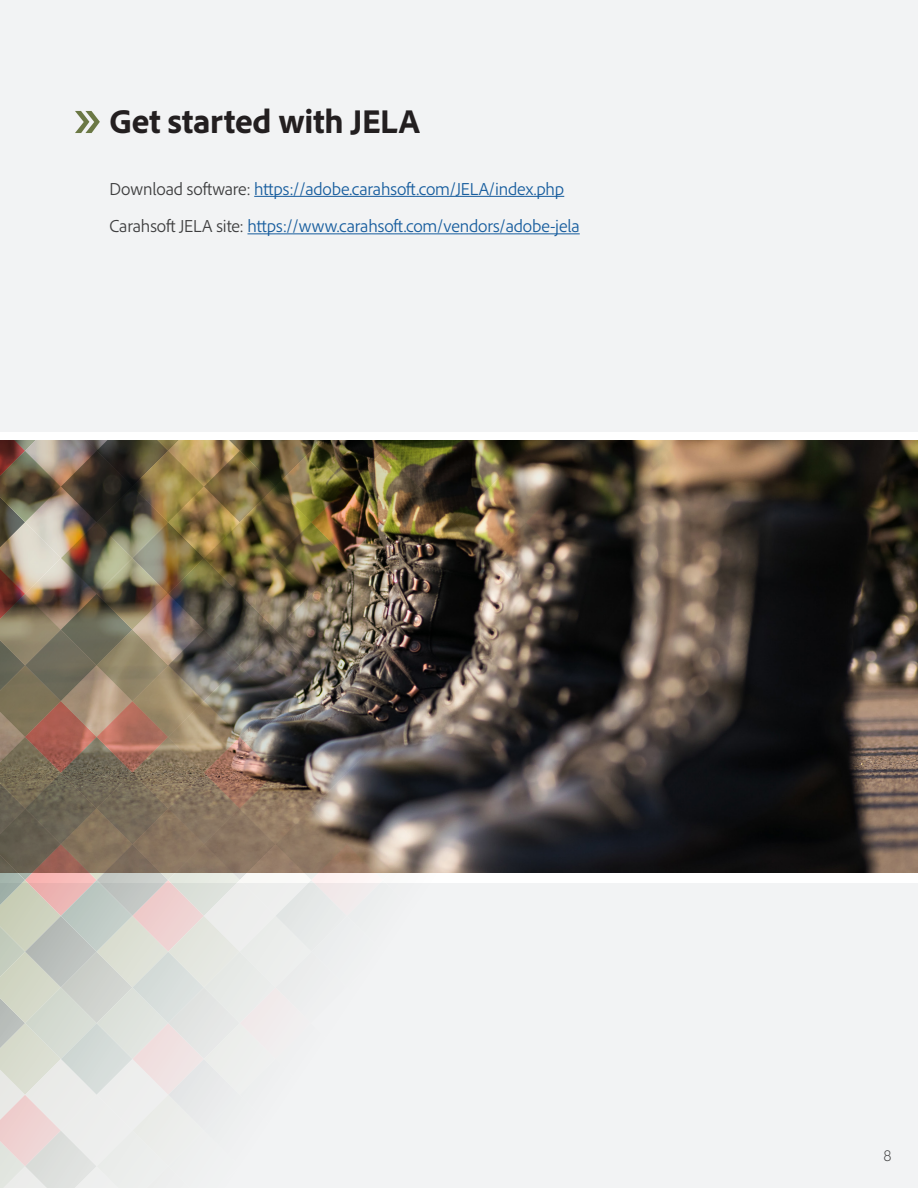
<style>
.page{position:relative;width:918px;height:1188px;background:#fff}
.page>*{position:absolute;margin:0;border:0;box-sizing:border-box;transform-origin:0 0}
.t1{font:800 34.5px "Adobe Clean";letter-spacing:-.005em;color:#231f20}
.t2{font:300 18px "Adobe Clean";letter-spacing:-.01em;color:#175d9e}
.t3{font:300 16.5px "Adobe Clean";color:#3e3e3f}
.s1{color:#3e3e3f}
</style>
<div class="page">
<div style="left:0;top:0;width:918px;height:432px;background:#f2f3f4"></div>
<div style="left:0;top:883px;width:918px;height:305px;background:#f2f3f4"></div>
<hr style="left:254px;top:196px;width:310px;height:1px;background:#175d9e">
<hr style="left:248px;top:233px;width:332px;height:1px;background:#175d9e">
<svg style="left:75px;top:111px;width:25px;height:22px"></svg>
<img style="left:776px;top:441px;width:142px;height:432px">
<img style="left:0;top:441px;width:776px;height:747px">
<p class="t1" style="left:109px;top:99px;width:312px">Get started with JELA</p>
<p class="t2" style="left:109px;top:177px;width:456px"><span class="s1">Download software:</span> https://adobe.carahsoft.com/JELA/index.php</p>
<p class="t2" style="left:109px;top:215px;width:472px"><span class="s1">Carahsoft JELA site:</span> https://www.carahsoft.com/vendors/adobe-jela</p>
<p class="t3" style="left:883px;top:1145px;width:10px">8</p>
</div>
